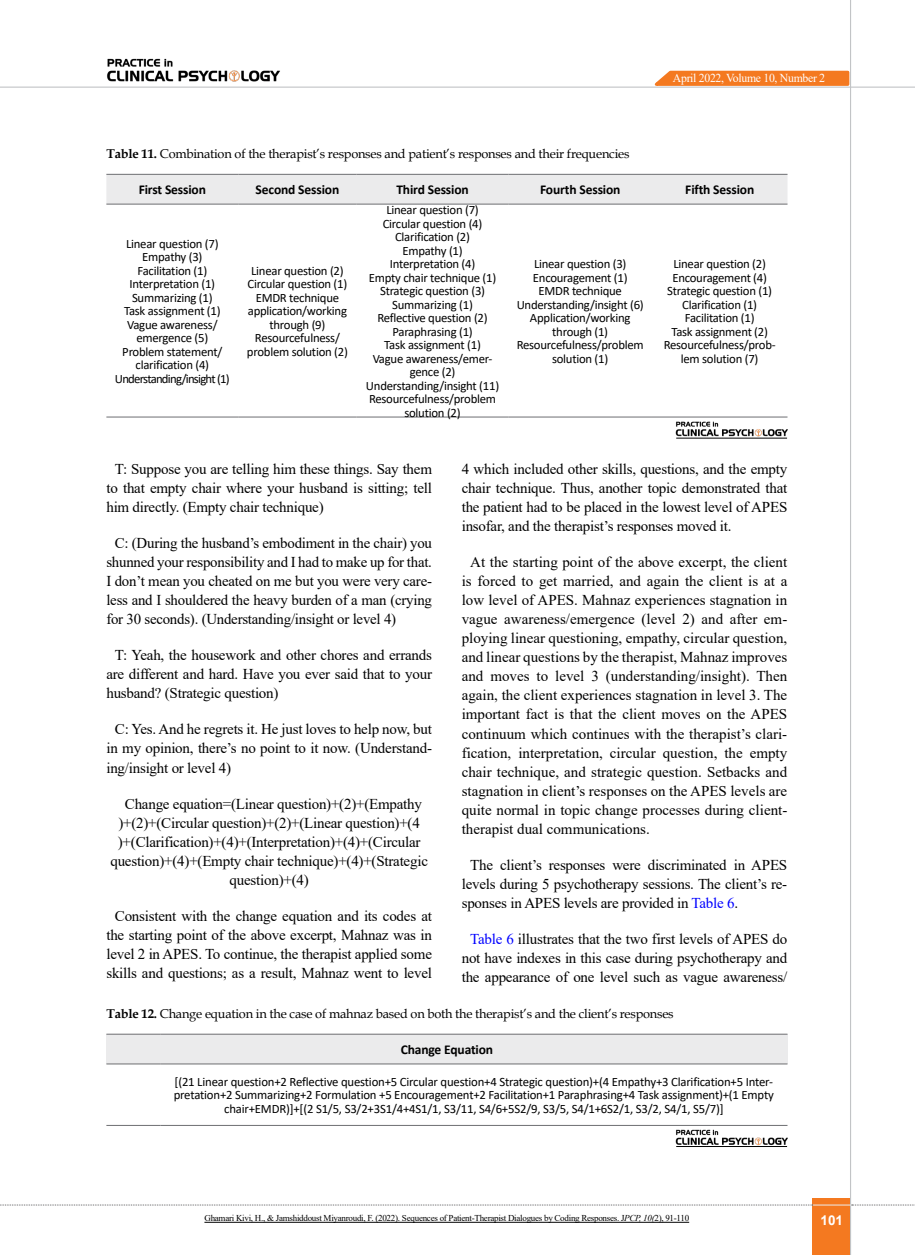
<style>
.page{position:relative;width:915px;height:1255px;background:#fff}
.page>*{position:absolute;margin:0;border:0;box-sizing:border-box;transform-origin:0 0}
.t1{font:15px/19px "Times New Roman";letter-spacing:-.015em;color:#000;text-align:justify}
.t2{font:700 13.5px "Calibri";letter-spacing:-.01em;color:#000}
.t3{font:700 13.5px "Arial";color:#fff}
.t4{font:12.75px/13.5px "Calibri";letter-spacing:-.02em;color:#000;text-align:center}
.t5{font:12.75px "Book Antiqua";letter-spacing:-.015em;color:#000}
.t6{font:12.15px "Times New Roman";letter-spacing:-.025em;color:#fff}
.t7{font:9px "Times New Roman";letter-spacing:-.03em;color:#000}
.s1{font-weight:700}
.s2{color:#00f}
.s3{font-style:italic}
</style>
<div class="page">
<div style="left:812px;top:1198px;width:38px;height:56px;background:#f47920"></div>
<hr style="left:849px;top:0;width:1px;height:1254px;background:#c2c4c6">
<hr style="left:0;top:87px;width:914px;height:1px;background:#c2c4c6">
<hr style="left:812px;top:1204px;width:38px;height:1px;background:#ebebec">
<svg style="left:0;top:1204px;width:812px;height:1px"></svg>
<svg style="left:851px;top:1204px;width:64px;height:1px"></svg>
<svg style="left:648px;top:69px;width:202px;height:18px;background:#f4944e"></svg>
<img style="left:107px;top:58px;width:173px;height:24px">
<div style="left:106px;top:175px;width:681px;height:29px;background:#ebebec"></div>
<hr style="left:106px;top:174px;width:132px;height:1px;background:#6d6e71">
<hr style="left:238px;top:174px;width:118px;height:1px;background:#6d6e71">
<hr style="left:356px;top:174px;width:152px;height:1px;background:#6d6e71">
<hr style="left:508px;top:174px;width:143px;height:1px;background:#6d6e71">
<hr style="left:651px;top:174px;width:136px;height:1px;background:#6d6e71">
<hr style="left:106px;top:204px;width:132px;height:1px;background:#6d6e71">
<hr style="left:238px;top:204px;width:118px;height:1px;background:#6d6e71">
<hr style="left:356px;top:204px;width:152px;height:1px;background:#6d6e71">
<hr style="left:508px;top:204px;width:143px;height:1px;background:#6d6e71">
<hr style="left:651px;top:204px;width:136px;height:1px;background:#6d6e71">
<hr style="left:106px;top:416px;width:132px;height:1px;background:#6d6e71">
<hr style="left:238px;top:416px;width:118px;height:1px;background:#6d6e71">
<hr style="left:356px;top:416px;width:152px;height:1px;background:#6d6e71">
<hr style="left:508px;top:416px;width:143px;height:1px;background:#6d6e71">
<hr style="left:651px;top:416px;width:136px;height:1px;background:#6d6e71">
<img style="left:675px;top:421px;width:112px;height:18px">
<hr style="left:676px;top:438px;width:110px;height:1px;background:#000">
<div style="left:106px;top:1034px;width:681px;height:29px;background:#ebebec"></div>
<hr style="left:160px;top:1033px;width:627px;height:1px;background:#6d6e71">
<hr style="left:106px;top:1033px;width:54px;height:1px;background:#6d6e71">
<hr style="left:160px;top:1063px;width:627px;height:1px;background:#6d6e71">
<hr style="left:106px;top:1063px;width:54px;height:1px;background:#6d6e71">
<hr style="left:160px;top:1124px;width:627px;height:1px;background:#6d6e71">
<hr style="left:106px;top:1124px;width:54px;height:1px;background:#6d6e71">
<img style="left:675px;top:1129px;width:112px;height:18px">
<hr style="left:676px;top:1146px;width:110px;height:1px;background:#000">
<hr style="left:204px;top:1221px;width:485px;height:1px;background:#000">
<p class="t6" style="left:672px;top:69px;width:154px">April 2022, Volume 10, Number 2</p>
<p class="t5" style="left:106px;top:145px;width:524px"><span class="s1">Table 11.</span> Combination of the therapist’s responses and patient’s responses and their frequencies</p>
<p class="t2" style="left:139px;top:180px;width:69px">First Session</p>
<p class="t2" style="left:255px;top:180px;width:85px">Second Session</p>
<p class="t2" style="left:396px;top:180px;width:74px">Third Session</p>
<p class="t2" style="left:540px;top:180px;width:82px">Fourth Session</p>
<p class="t2" style="left:685px;top:180px;width:70px">Fifth Session</p>
<p class="t4" style="left:115px;top:236px;width:116px">Linear question (7)<br>Empathy (3)<br>Facilitation (1)<br>Interpretation (1)<br>Summarizing (1)<br>Task assignment (1)<br>Vague awareness/ emergence (5)<br>Problem statement/ clarification (4)<br>Understanding/insight (1)</p>
<p class="t4" style="left:247px;top:263px;width:102px">Linear question (2)<br>Circular question (1)<br>EMDR technique application/working through (9)<br>Resourcefulness/ problem solution (2)</p>
<p class="t4" style="left:366px;top:203px;width:135px">Linear question (7)<br>Circular question (4)<br>Clarification (2)<br>Empathy (1)<br>Interpretation (4)<br>Empty chair technique (1)<br>Strategic question (3)<br>Summarizing (1)<br>Reflective question (2)<br>Paraphrasing (1)<br>Task assignment (1)<br>Vague awareness/emer&shy;gence (2)<br>Understanding/insight (11)<br>Resourcefulness/problem solution (2)</p>
<p class="t4" style="left:516px;top:257px;width:128px">Linear question (3)<br>Encouragement (1)<br>EMDR technique<br>Understanding/insight (6)<br>Application/working through (1)<br>Resourcefulness/problem solution (1)</p>
<p class="t4" style="left:663px;top:257px;width:113px">Linear question (2)<br>Encouragement (4)<br>Strategic question (1)<br>Clarification (1)<br>Facilitation (1)<br>Task assignment (2)<br>Resourcefulness/prob&shy;lem solution (7)</p>
<p class="t1" style="left:106px;top:458px;width:327px;text-indent:9px">T: Suppose you are telling him these things. Say them to that empty chair where your husband is sitting; tell him directly. (Empty chair technique)</p>
<p class="t1" style="left:106px;top:533px;width:327px;text-indent:9px">C: (During the husband’s embodiment in the chair) you shunned your responsibility and I had to make up for that.<br>I don’t mean you cheated on me but you were very care&shy;less and I shouldered the heavy burden of a man (crying for 30 seconds). (Understanding/insight or level 4)</p>
<p class="t1" style="left:106px;top:645px;width:327px;text-indent:9px">T: Yeah, the housework and other chores and errands are different and hard. Have you ever said that to your husband? (Strategic question)</p>
<p class="t1" style="left:106px;top:719px;width:327px;text-indent:9px">C: Yes. And he regrets it. He just loves to help now, but in my opinion, there’s no point to it now. (Understand&shy;ing/insight or level 4)</p>
<p class="t1" style="left:110px;top:793px;width:319px;text-align:center">Change equation=(Linear question)+(2)+(Empathy )+(2)+(Circular question)+(2)+(Linear question)+(4 )+(Clarification)+(4)+(Interpretation)+(4)+(Circular question)+(4)+(Empty chair technique)+(4)+(Strategic question)+(4)</p>
<p class="t1" style="left:106px;top:905px;width:327px;text-align:center">Consistent with the change equation and its codes at the starting point of the above excerpt, Mahnaz was in level 2 in APES. To continue, the therapist applied some skills and questions; as a result, Mahnaz went to level</p>
<p class="t1" style="left:461px;top:458px;width:327px">4 which included other skills, questions, and the empty chair technique. Thus, another topic demonstrated that the patient had to be placed in the lowest level of APES insofar, and the therapist’s responses moved it.</p>
<p class="t1" style="left:461px;top:552px;width:327px;text-indent:9px">At the starting point of the above excerpt, the client is forced to get married, and again the client is at a low level of APES. Mahnaz experiences stagnation in vague awareness/emergence (level 2) and after em&shy;ploying linear questioning, empathy, circular question, and linear questions by the therapist, Mahnaz improves and moves to level 3 (understanding/insight). Then again, the client experiences stagnation in level 3. The important fact is that the client moves on the APES continuum which continues with the therapist’s clari&shy;fication, interpretation, circular question, the empty chair technique, and strategic question. Setbacks and stagnation in client’s responses on the APES levels are quite normal in topic change processes during client&shy;therapist dual communications.</p>
<p class="t1" style="left:461px;top:854px;width:327px;text-indent:9px">The client’s responses were discriminated in APES levels during 5 psychotherapy sessions. The client’s re&shy;sponses in APES levels are provided in <span class="s2">Table 6</span>.</p>
<p class="t1" style="left:461px;top:929px;width:327px;text-align:center"><span class="s2">Table 6</span> illustrates that the two first levels of APES do not have indexes in this case during psychotherapy and the appearance of one level such as vague awareness/</p>
<p class="t5" style="left:106px;top:1004px;width:568px"><span class="s1">Table 12.</span> Change equation in the case of mahnaz based on both the therapist’s and the client’s responses</p>
<p class="t2" style="left:400px;top:1040px;width:94px">Change Equation</p>
<p class="t4" style="left:174px;top:1074px;width:601px">[(21 Linear question+2 Reflective question+5 Circular question+4 Strategic question)+(4 Empathy+3 Clarification+5 Inter&shy;pretation+2 Summarizing+2 Formulation +5 Encouragement+2 Facilitation+1 Paraphrasing+4 Task assignment)+(1 Empty chair+EMDR)]+[(2 S1/5, S3/2+3S1/4+4S1/1, S3/11, S4/6+5S2/9, S3/5, S4/1+6S2/1, S3/2, S4/1, S5/7)]</p>
<p class="t7" style="left:204px;top:1211px;width:486px">Ghamari Kivi, H., &amp; Jamshiddoust Miyanroudi, F. (2022). Sequences of Patient-Therapist Dialogues by Coding Responses. J<span class="s3">PCP, 10(</span>2), 91-110</p>
<p class="t3" style="left:820px;top:1210px;width:24px">101</p>
</div>
